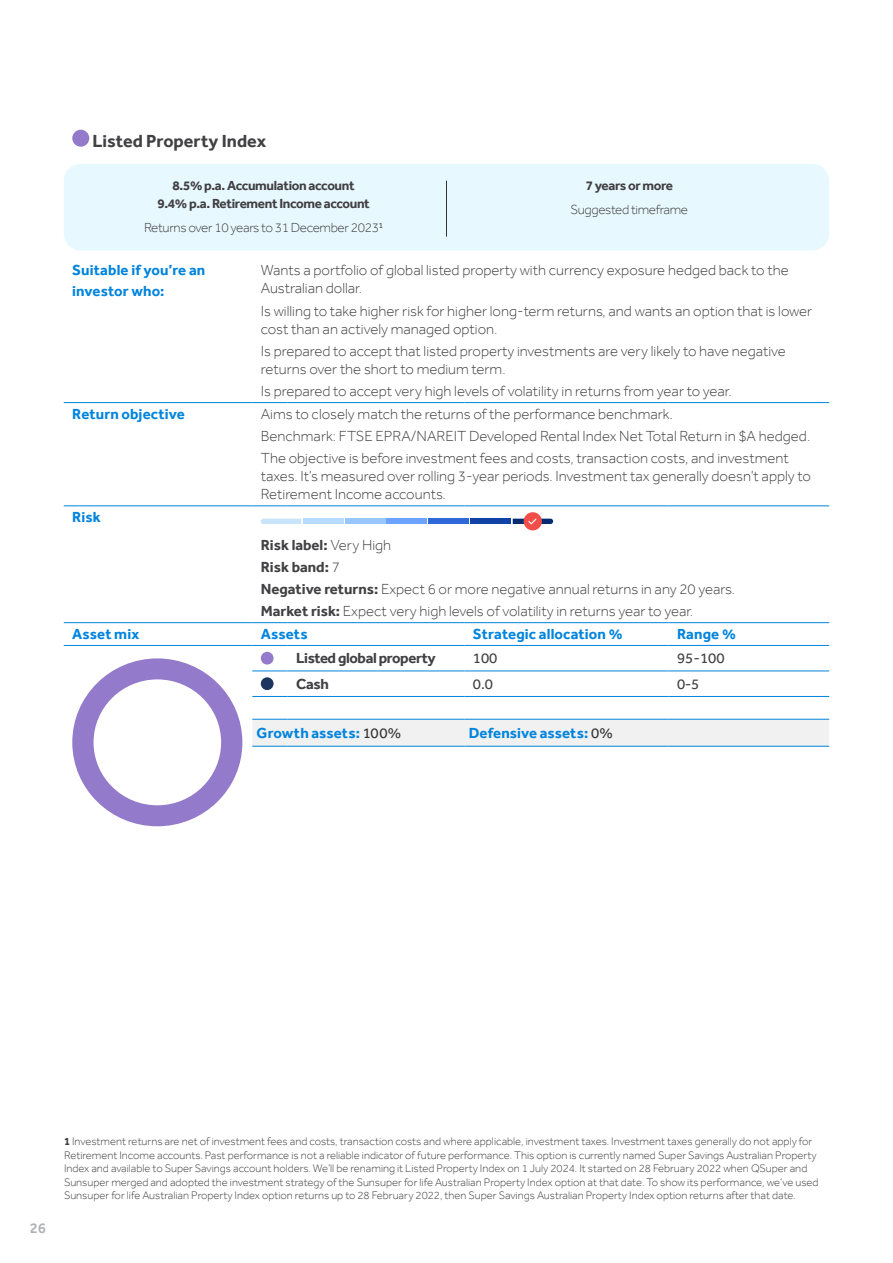
<style>
.page{position:relative;width:893px;height:1263px;background:#fff}
.page>*{position:absolute;margin:0;border:0;box-sizing:border-box;transform-origin:0 0}
.t1{font:700 18px "Effra";color:#414042}
.t2{font:300 15px/22.2px "Effra";color:#414042}
.t3{font:700 15px/21px "Effra";letter-spacing:.01em;color:#0084dd}
.t4{font:700 15px "Effra";letter-spacing:-.025em;color:#414042}
.t5{font:15px "Effra";color:#414042}
.t6{font:500 15px "Effra";color:#afb1b4}
.t7{font:700 13.5px/18px "Effra";letter-spacing:-.025em;color:#414042;text-align:center}
.t8{font:300 13.5px "Effra";letter-spacing:-.025em;color:#414042}
.t9{font:300 11.25px/13.5px "Effra";color:#414042}
.s1{font-weight:700}
.s2{font-weight:400;color:#333}
</style>
<div class="page">
<svg style="left:64px;top:129px;width:765px;height:698px"></svg>
<div style="left:252px;top:720px;width:577px;height:26px;background:#f1f1f2"></div>
<hr style="left:64px;top:402px;width:188px;height:1px;background:#0084dd">
<hr style="left:64px;top:506px;width:188px;height:1px;background:#0084dd">
<hr style="left:64px;top:622px;width:188px;height:1px;background:#0084dd">
<hr style="left:64px;top:645px;width:188px;height:1px;background:#0084dd">
<hr style="left:252px;top:696px;width:36px;height:1px;background:#0084dd">
<hr style="left:288px;top:696px;width:176px;height:1px;background:#0084dd">
<hr style="left:464px;top:696px;width:205px;height:1px;background:#0084dd">
<hr style="left:669px;top:696px;width:160px;height:1px;background:#0084dd">
<hr style="left:252px;top:719px;width:36px;height:1px;background:#0084dd">
<hr style="left:288px;top:719px;width:176px;height:1px;background:#0084dd">
<hr style="left:464px;top:719px;width:205px;height:1px;background:#0084dd">
<hr style="left:669px;top:719px;width:160px;height:1px;background:#0084dd">
<hr style="left:252px;top:746px;width:36px;height:1px;background:#0084dd">
<hr style="left:288px;top:746px;width:176px;height:1px;background:#0084dd">
<hr style="left:464px;top:746px;width:205px;height:1px;background:#0084dd">
<hr style="left:669px;top:746px;width:160px;height:1px;background:#0084dd">
<hr style="left:252px;top:402px;width:36px;height:1px;background:#0084dd">
<hr style="left:288px;top:402px;width:176px;height:1px;background:#0084dd">
<hr style="left:464px;top:402px;width:205px;height:1px;background:#0084dd">
<hr style="left:669px;top:402px;width:160px;height:1px;background:#0084dd">
<hr style="left:252px;top:506px;width:36px;height:1px;background:#0084dd">
<hr style="left:288px;top:506px;width:176px;height:1px;background:#0084dd">
<hr style="left:464px;top:506px;width:205px;height:1px;background:#0084dd">
<hr style="left:669px;top:506px;width:160px;height:1px;background:#0084dd">
<hr style="left:252px;top:622px;width:36px;height:1px;background:#0084dd">
<hr style="left:288px;top:622px;width:176px;height:1px;background:#0084dd">
<hr style="left:464px;top:622px;width:205px;height:1px;background:#0084dd">
<hr style="left:669px;top:622px;width:160px;height:1px;background:#0084dd">
<hr style="left:252px;top:645px;width:36px;height:1px;background:#0084dd">
<hr style="left:288px;top:645px;width:176px;height:1px;background:#0084dd">
<hr style="left:464px;top:645px;width:205px;height:1px;background:#0084dd">
<hr style="left:669px;top:645px;width:160px;height:1px;background:#0084dd">
<hr style="left:252px;top:671px;width:36px;height:1px;background:#0084dd">
<hr style="left:288px;top:671px;width:176px;height:1px;background:#0084dd">
<hr style="left:464px;top:671px;width:205px;height:1px;background:#0084dd">
<hr style="left:669px;top:671px;width:160px;height:1px;background:#0084dd">
<div style="left:72px;top:130px;width:17px;height:17px;background:#947acb;border-radius:50%"></div>
<div style="left:64px;top:164px;width:765px;height:87px;background:#e8f8ff;border-radius:17px"></div>
<hr style="left:446px;top:181px;width:1px;height:56px;background:#333">
<div style="left:303px;top:519px;width:40px;height:5px;background:#b5dcff"></div>
<div style="left:345px;top:519px;width:40px;height:5px;background:#98c6ff"></div>
<div style="left:387px;top:519px;width:40px;height:5px;background:#6ba3ff"></div>
<div style="left:429px;top:519px;width:40px;height:5px;background:#2f69d9"></div>
<div style="left:471px;top:519px;width:40px;height:5px;background:#1142a6"></div>
<svg style="left:513px;top:512px;width:40px;height:18px"></svg>
<svg style="left:261px;top:519px;width:40px;height:5px"></svg>
<svg style="left:72px;top:658px;width:170px;height:168px"></svg>
<div style="left:261px;top:652px;width:13px;height:12px;background:#947acb;border-radius:50%"></div>
<div style="left:261px;top:677px;width:13px;height:13px;background:#1c355e;border-radius:50%"></div>
<p class="t1" style="left:93px;top:130px;width:175px">Listed Property Index</p>
<p class="t7" style="left:157px;top:176px;width:214px">8.5% p.a. Accumulation account<br>9.4% p.a. Retirement Income account</p>
<p class="t8" style="left:144px;top:220px;width:241px">Returns over 10 years to 31 December 2023<sup>1</sup></p>
<p class="t7" style="left:586px;top:176px;width:89px">7 years or more</p>
<p class="t8" style="left:571px;top:202px;width:119px">Suggested timeframe</p>
<p class="t3" style="left:72px;top:260px;width:135px">Suitable if you’re an investor who:</p>
<p class="t2" style="left:261px;top:261px;width:529px;line-height:18px">Wants a portfolio of global listed property with currency exposure hedged back to the<br>Australian dollar.</p>
<p class="t2" style="left:261px;top:301px;width:553px;line-height:18px">Is willing to take higher risk for higher long-term returns, and wants an option that is lower cost than an actively managed option.</p>
<p class="t2" style="left:261px;top:342px;width:527px;line-height:18px">Is prepared to accept that listed property investments are very likely to have negative returns over the short to medium term.</p>
<p class="t2" style="left:261px;top:380px;width:472px">Is prepared to accept very high levels of volatility in returns from year to year.</p>
<p class="t3" style="left:72px;top:403px;width:114px">Return objective</p>
<p class="t2" style="left:261px;top:403px;width:551px">Aims to closely match the returns of the performance benchmark.<br>Benchmark: FTSE EPRA/NAREIT Developed Rental Index Net Total Return in $A hedged.<br>The objective is before investment fees and costs, transaction costs, and investment</p>
<p class="t2" style="left:261px;top:467px;width:552px;line-height:18px">taxes. It’s measured over rolling 3-year periods. Investment tax generally doesn’t apply to<br>Retirement Income accounts.</p>
<p class="t3" style="left:72px;top:506px;width:30px">Risk</p>
<p class="t2" style="left:261px;top:533px;width:476px"><span class="s1">Risk label:</span> Very High<br><span class="s1">Risk band:</span> 7<br><span class="s1">Negative returns:</span> Expect 6 or more negative annual returns in any 20 years.<br><span class="s1">Market risk:</span> Expect very high levels of volatility in returns year to year.</p>
<p class="t3" style="left:72px;top:623px;width:68px">Asset mix</p>
<p class="t3" style="left:261px;top:623px;width:48px">Assets</p>
<p class="t3" style="left:473px;top:623px;width:151px">Strategic allocation %</p>
<p class="t3" style="left:677px;top:623px;width:60px">Range %</p>
<p class="t4" style="left:296px;top:649px;width:141px">Listed global property</p>
<p class="t5" style="left:473px;top:649px;width:26px">100</p>
<p class="t5" style="left:677px;top:649px;width:49px">95-100</p>
<p class="t4" style="left:296px;top:675px;width:34px">Cash</p>
<p class="t5" style="left:473px;top:675px;width:22px">0.0</p>
<p class="t5" style="left:677px;top:675px;width:24px">0-5</p>
<p class="t3" style="left:257px;top:722px;width:146px">Growth assets: <span class="s2">100%</span></p>
<p class="t3" style="left:469px;top:722px;width:146px">Defensive assets: <span class="s2">0%</span></p>
<p class="t6" style="left:30px;top:1219px;width:18px">26</p>
<p class="t9" style="left:64px;top:1134px;width:756px"><span class="s1">1</span> Investment returns are net of investment fees and costs, transaction costs and where applicable, investment taxes. Investment taxes generally do not apply for Retirement Income accounts. Past performance is not a reliable indicator of future performance. This option is currently named Super Savings Australian Property Index and available to Super Savings account holders. We’ll be renaming it Listed Property Index on 1 July 2024. It started on 28 February 2022 when QSuper and Sunsuper merged and adopted the investment strategy of the Sunsuper for life Australian Property Index option at that date. To show its performance, we’ve used Sunsuper for life Australian Property Index option returns up to 28 February 2022, then Super Savings Australian Property Index option returns after that date.</p>
</div>
